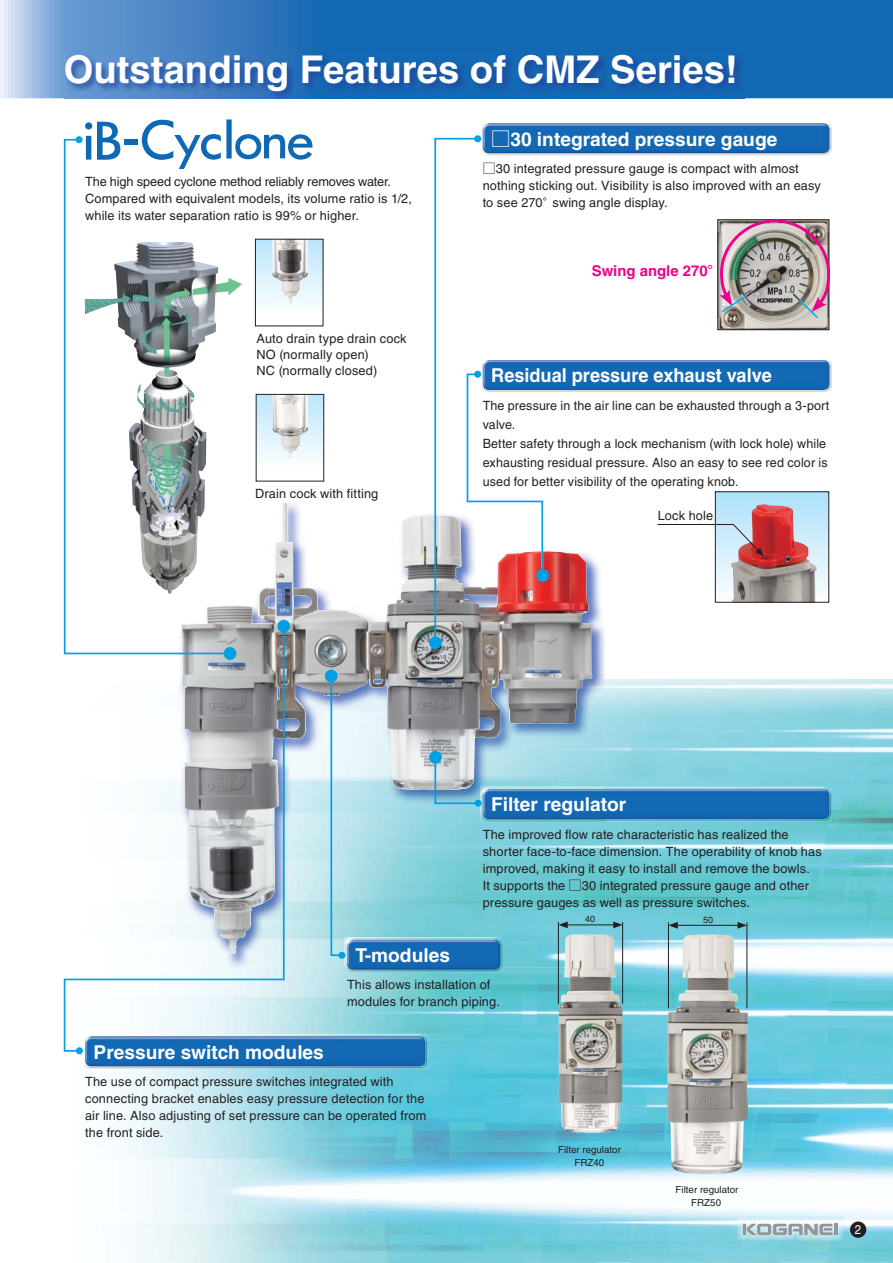
<style>
.page{position:relative;width:893px;height:1263px;background:#fff}
.page>*{position:absolute;margin:0;border:0;box-sizing:border-box;transform-origin:0 0}
.t1{font:700 38.25px "Helvetica";color:#fff}
.t2{font:700 19.2px "Helvetica";color:#fff}
.t3{font:700 19.2px "Helvetica";color:#fff;scale:.95 1}
.t4{font:700 14.85px "Helvetica";color:#ec008c}
.t5{font:12.75px/17px "Helvetica";letter-spacing:.01em;color:#231f20}
.t6{font:12.75px "Helvetica";color:#fff;scale:.9 1}
.t7{font:9.75px "Helvetica";color:#231f20}
.t8{font:9px "Helvetica";color:#231f20}
.s1{font-family:"Futo Go B101 Pro Bold 90 pv RKSJ H";font-weight:400}
.s2{font-family:"Gothic BBB Pro Medium 90 pv RKSJ H"}
</style>
<div class="page">
<img style="left:274px;top:1027px;width:619px;height:236px">
<img style="left:76px;top:1053px;width:198px;height:210px">
<img style="left:605px;top:679px;width:288px;height:348px">
<img style="left:285px;top:968px;width:274px;height:59px">
<svg style="left:0;top:0;width:893px;height:98px;background:#2f78bc"></svg>
<img style="left:269px;top:501px;width:336px;height:178px">
<img style="left:285px;top:775px;width:320px;height:193px">
<img style="left:518px;top:679px;width:87px;height:96px">
<img style="left:228px;top:611px;width:290px;height:343px">
<img style="left:228px;top:238px;width:41px;height:244px">
<img style="left:228px;top:588px;width:41px;height:33px">
<img style="left:228px;top:246px;width:9px;height:38px">
<img style="left:543px;top:124px;width:289px;height:31px">
<img style="left:483px;top:123px;width:346px;height:30px;border-radius:6px">
<img style="left:719px;top:320px;width:108px;height:8px">
<div style="left:717px;top:219px;width:112px;height:111px;border:1px solid #231f20"></div>
<img style="left:718px;top:219px;width:113px;height:101px">
<img style="left:559px;top:934px;width:64px;height:200px">
<img style="left:667px;top:935px;width:81px;height:239px">
<hr style="left:558px;top:922px;width:1px;height:82px;background:#231f20">
<hr style="left:622px;top:922px;width:1px;height:82px;background:#231f20">
<hr style="left:565px;top:925px;width:51px;height:1px;background:#231f20">
<svg style="left:558px;top:921px;width:10px;height:7px"></svg>
<svg style="left:613px;top:921px;width:10px;height:7px"></svg>
<hr style="left:668px;top:922px;width:1px;height:86px;background:#231f20">
<hr style="left:746px;top:922px;width:1px;height:86px;background:#231f20">
<hr style="left:675px;top:925px;width:65px;height:1px;background:#231f20">
<svg style="left:668px;top:922px;width:10px;height:7px"></svg>
<svg style="left:737px;top:922px;width:10px;height:7px"></svg>
<svg style="left:715px;top:492px;width:114px;height:110px;background:#bfddeb"></svg>
<img style="left:731px;top:504px;width:86px;height:96px">
<svg style="left:657px;top:524px;width:107px;height:33px"></svg>
<img style="left:83px;top:1034px;width:342px;height:33px">
<img style="left:84px;top:1036px;width:344px;height:33px">
<img style="left:84px;top:1036px;width:341px;height:31px">
<img style="left:85px;top:1036px;width:340px;height:30px;border-radius:6px">
<img style="left:344px;top:937px;width:156px;height:31px">
<img style="left:346px;top:968px;width:157px;height:4px">
<img style="left:500px;top:939px;width:3px;height:29px">
<img style="left:346px;top:939px;width:154px;height:31px">
<img style="left:347px;top:940px;width:153px;height:30px">
<img style="left:480px;top:787px;width:349px;height:32px">
<img style="left:482px;top:789px;width:350px;height:32px">
<img style="left:483px;top:789px;width:346px;height:30px;border-radius:6px">
<svg style="left:85px;top:122px;width:33px;height:16px"></svg>
<div style="left:226px;top:119px;width:6px;height:40px;background:#0f68b3"></div>
<svg style="left:142px;top:120px;width:79px;height:18px"></svg>
<svg style="left:235px;top:134px;width:77px;height:26px"></svg>
<div style="left:255px;top:239px;width:68px;height:87px;background:linear-gradient(to bottom,#bbe6fb,#fff)"></div>
<img style="left:272px;top:241px;width:36px;height:63px">
<div style="left:255px;top:239px;width:68px;height:87px;border:1px solid #231f20"></div>
<div style="left:256px;top:394px;width:68px;height:87px;background:linear-gradient(to bottom,#bbe6fb,#fff)"></div>
<img style="left:272px;top:396px;width:37px;height:63px">
<div style="left:256px;top:394px;width:68px;height:87px;border:1px solid #231f20"></div>
<img style="left:64px;top:53px;width:680px;height:47px">
<svg style="left:63px;top:138px;width:165px;height:484px"></svg>
<div style="left:76px;top:136px;width:7px;height:7px;background:#00a0e4;border-radius:50%"></div>
<div style="left:277px;top:620px;width:13px;height:13px;background:#00a0e4;border-radius:50%"></div>
<div style="left:325px;top:670px;width:13px;height:12px;background:#00a0e4;border-radius:50%"></div>
<div style="left:429px;top:636px;width:13px;height:13px;background:#00a0e4;border-radius:50%"></div>
<div style="left:536px;top:569px;width:13px;height:13px;background:#00a0e4;border-radius:50%"></div>
<div style="left:429px;top:751px;width:13px;height:13px;background:#00a0e4;border-radius:50%"></div>
<svg style="left:63px;top:622px;width:222px;height:431px"></svg>
<div style="left:76px;top:1047px;width:7px;height:7px;background:#00a0e4;border-radius:50%"></div>
<svg style="left:434px;top:752px;width:47px;height:53px;background:#96bbd0"></svg>
<svg style="left:330px;top:671px;width:15px;height:286px;background:#a8d7e8"></svg>
<div style="left:850px;top:1222px;width:16px;height:16px;background:#231f20;border-radius:50%"></div>
<img style="left:736px;top:1217px;width:107px;height:24px">
<hr style="left:834px;top:1224px;width:4px;height:11px;background:#939598">
<svg style="left:743px;top:1224px;width:89px;height:11px"></svg>
<svg style="left:433px;top:137px;width:110px;height:507px"></svg>
<img style="left:482px;top:361px;width:350px;height:31px">
<img style="left:482px;top:359px;width:347px;height:31px">
<img style="left:483px;top:360px;width:346px;height:30px;border-radius:6px">
<h1 class="t1" style="left:64px;top:55px;width:676px">Outstanding Features of CMZ Series!</h1>
<p class="t5" style="left:85px;top:174px;width:328px">The high speed cyclone method reliably removes water.<br>Compared with equivalent models, its volume ratio is 1/2, while its water separation ratio is 99% or higher.</p>
<p class="t5" style="left:257px;top:332px;width:152px;line-height:15.9px">Auto drain type drain cock<br>NO (normally open)<br>NC (normally closed)</p>
<p class="t5" style="left:255px;top:486px;width:125px">Drain cock with fitting</p>
<h2 class="t2" style="left:491px;top:132px;width:288px"><span class="s1">□</span>30 integrated pressure gauge</h2>
<p class="t5" style="left:483px;top:161px;width:340px"><span class="s2">□</span>30 integrated pressure gauge is compact with almost nothing sticking out. Visibility is also improved with an easy to see 270<span class="s2">°</span>swing angle display.</p>
<p class="t4" style="left:592px;top:265px;width:132px">Swing angle 270<span class="s1">°</span></p>
<h2 class="t3" style="left:491px;top:368px;width:297px">Residual pressure exhaust valve</h2>
<p class="t5" style="left:483px;top:397px;width:348px;line-height:19.2px">The pressure in the air line can be exhausted through a 3-port valve.<br>Better safety through a lock mechanism (with lock hole) while exhausting residual pressure. Also an easy to see red color is used for better visibility of the operating knob.</p>
<p class="t5" style="left:658px;top:509px;width:57px">Lock hole</p>
<h2 class="t2" style="left:491px;top:798px;width:137px">Filter regulator</h2>
<p class="t5" style="left:483px;top:827px;width:341px">The improved flow rate characteristic has realized the shorter face-to-face dimension. The operability of knob has improved, making it easy to install and remove the bowls.<br>It supports the <span class="s2">□</span>30 integrated pressure gauge and other pressure gauges as well as pressure switches.</p>
<h2 class="t2" style="left:355px;top:948px;width:96px">T-modules</h2>
<h2 class="t2" style="left:94px;top:1045px;width:232px">Pressure switch modules</h2>
<p class="t5" style="left:347px;top:978px;width:154px">This allows installation of modules for branch piping.</p>
<p class="t5" style="left:85px;top:1074px;width:343px">The use of compact pressure switches integrated with connecting bracket enables easy pressure detection for the air line. Also adjusting of set pressure can be operated from the front side.</p>
<p class="t8" style="left:585px;top:916px;width:11px">40</p>
<p class="t8" style="left:703px;top:916px;width:11px">50</p>
<p class="t7" style="left:558px;top:1146px;width:64px">Filter regulator</p>
<p class="t7" style="left:574px;top:1159px;width:31px">FRZ40</p>
<p class="t7" style="left:675px;top:1186px;width:64px">Filter regulator</p>
<p class="t7" style="left:691px;top:1199px;width:31px">FRZ50</p>
<p class="t6" style="left:855px;top:1225px;width:9px">2</p>
</div>
